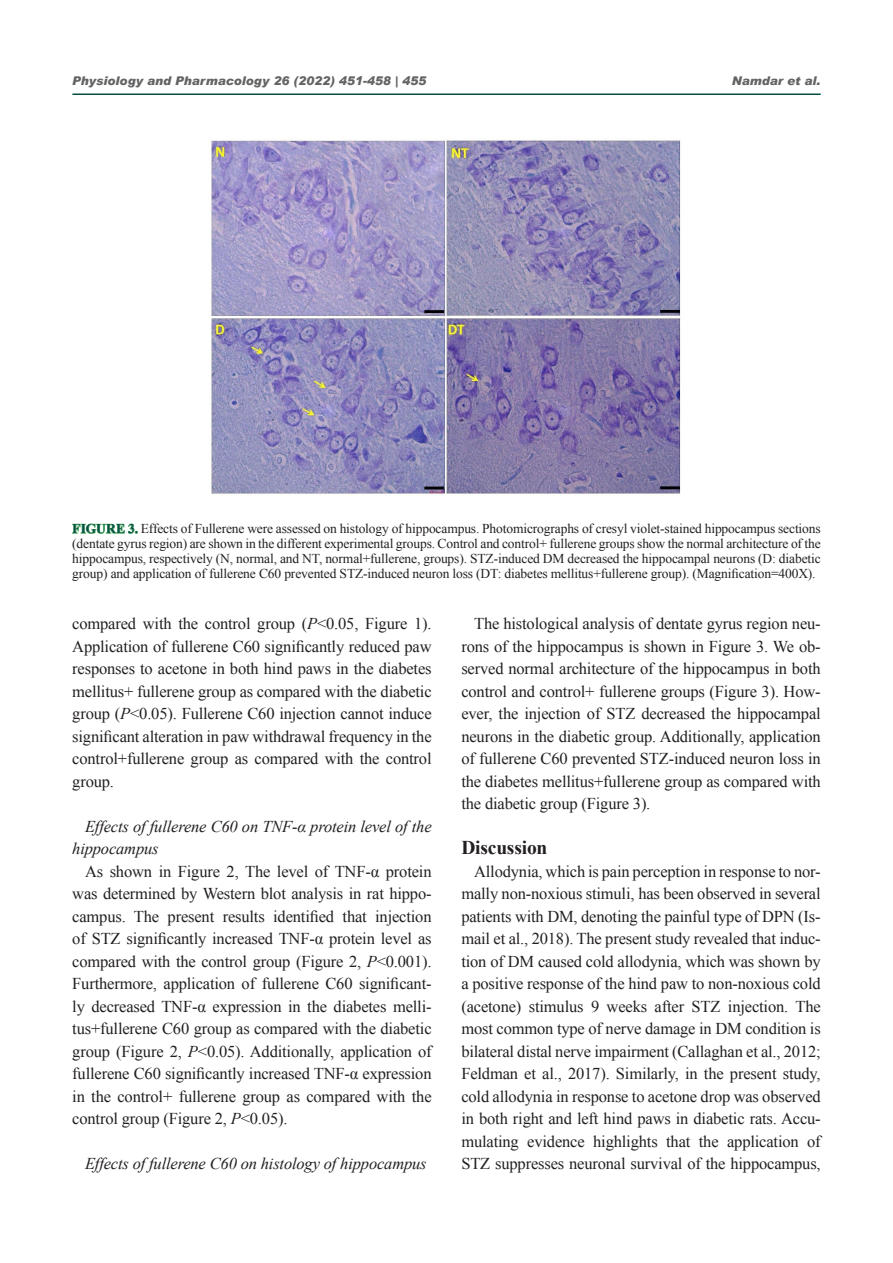
<style>
.page{position:relative;width:893px;height:1263px;background:#fff}
.page>*{position:absolute;margin:0;border:0;box-sizing:border-box;transform-origin:0 0}
.t1{font:700 19.5px "Times New Roman";letter-spacing:-.01em;color:#231f20}
.t2{font:16.5px/22.5px "Times New Roman";letter-spacing:-.01em;color:#231f20;text-align:justify}
.t3{font:italic 16.5px/22.5px "Times New Roman";letter-spacing:-.01em;color:#231f20}
.t4{font:13.5px/15px "Times New Roman";letter-spacing:-.01em;color:#231f20;text-align:justify}
.t5{font:italic 900 12px "Arial";color:#636366}
.s1{font-weight:700;color:#73bf80}
.s2{font-style:italic}
</style>
<div class="page">
<hr style="left:72px;top:94px;width:749px;height:1px;background:#034f41">
<img style="left:211px;top:139px;width:470px;height:356px">
<p class="t5" style="left:72px;top:74px;width:355px">Physiology and Pharmacology 26 (2022) 451-458 | 455</p>
<p class="t5" style="left:732px;top:74px;width:90px">Namdar et al.</p>
<p class="t4" style="left:72px;top:521px;width:750px"><span class="s1">FIGURE 3.</span> Effects of Fullerene were assessed on histology of hippocampus. Photomicrographs of cresyl violet-stained hippocampus sections (dentate gyrus region) are shown in the different experimental groups. Control and control+ fullerene groups show the normal architecture of the hippocampus, respectively (N, normal, and NT, normal+fullerene, groups). STZ-induced DM decreased the hippocampal neurons (D: diabetic group) and application of fullerene C60 prevented STZ-induced neuron loss (DT: diabetes mellitus+fullerene group). (Magnification=400X).</p>
<p class="t2" style="left:72px;top:612px;width:361px">compared with the control group (<span class="s2">P</span>&lt;0.05, Figure 1).<br>Application of fullerene C60 significantly reduced paw responses to acetone in both hind paws in the diabetes mellitus+ fullerene group as compared with the diabetic group (<span class="s2">P</span>&lt;0.05). Fullerene C60 injection cannot induce significant alteration in paw withdrawal frequency in the control+fullerene group as compared with the control group.</p>
<p class="t3" style="left:72px;top:814px;width:361px;text-indent:13px">Effects of fullerene C60 on TNF-α protein level of the hippocampus</p>
<p class="t2" style="left:72px;top:860px;width:361px;text-indent:13px">As shown in Figure 2, The level of TNF-α protein was determined by Western blot analysis in rat hippo&shy;campus. The present results identified that injection of STZ significantly increased TNF-α protein level as compared with the control group (Figure 2, <span class="s2">P</span>&lt;0.001).<br>Furthermore, application of fullerene C60 significant&shy;ly decreased TNF-α expression in the diabetes melli&shy;tus+fullerene C60 group as compared with the diabetic group (Figure 2, <span class="s2">P</span>&lt;0.05). Additionally, application of fullerene C60 significantly increased TNF-α expression in the control+ fullerene group as compared with the control group (Figure 2, <span class="s2">P</span>&lt;0.05).</p>
<p class="t3" style="left:85px;top:1152px;width:343px">Effects of fullerene C60 on histology of hippocampus</p>
<p class="t2" style="left:461px;top:612px;width:361px;text-indent:13px">The histological analysis of dentate gyrus region neu&shy;rons of the hippocampus is shown in Figure 3. We ob&shy;served normal architecture of the hippocampus in both control and control+ fullerene groups (Figure 3). How&shy;ever, the injection of STZ decreased the hippocampal neurons in the diabetic group. Additionally, application of fullerene C60 prevented STZ-induced neuron loss in the diabetes mellitus+fullerene group as compared with the diabetic group (Figure 3).</p>
<p class="t1" style="left:461px;top:834px;width:88px">Discussion</p>
<p class="t2" style="left:461px;top:860px;width:361px;text-indent:13px">Allodynia, which is pain perception in response to nor&shy;mally non-noxious stimuli, has been observed in several patients with DM, denoting the painful type of DPN (Is&shy;mail et al., 2018). The present study revealed that induc&shy;tion of DM caused cold allodynia, which was shown by a positive response of the hind paw to non-noxious cold (acetone) stimulus 9 weeks after STZ injection. The most common type of nerve damage in DM condition is bilateral distal nerve impairment (Callaghan et al., 2012; Feldman et al., 2017). Similarly, in the present study, cold allodynia in response to acetone drop was observed in both right and left hind paws in diabetic rats. Accu&shy;mulating evidence highlights that the application of STZ suppresses neuronal survival of the hippocampus,</p>
</div>
